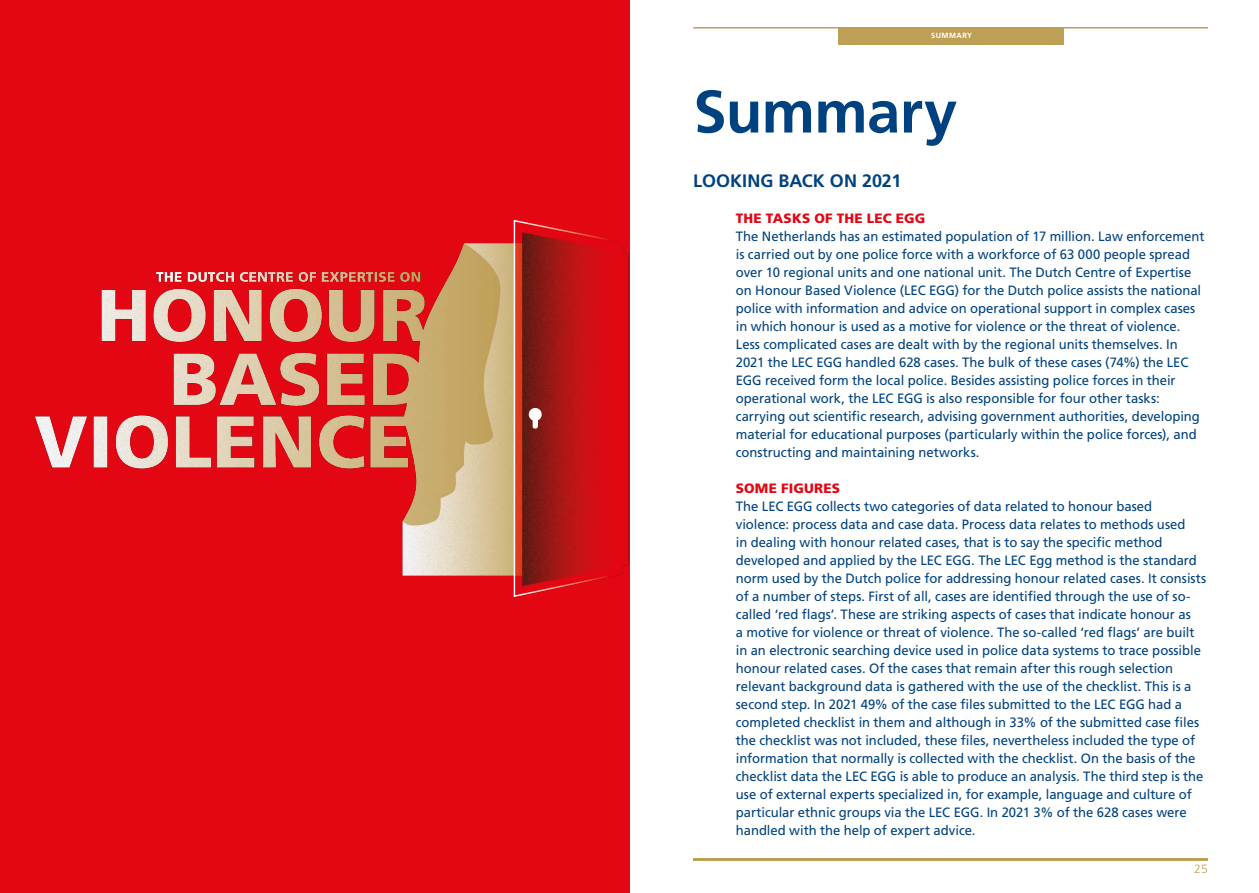
<style>
.page{position:relative;width:1259px;height:893px;background:#fff}
.page>*{position:absolute;margin:0;border:0;box-sizing:border-box;transform-origin:0 0}
.t1{font:700 60px "Frutiger";letter-spacing:-.01em;color:#00427f}
.t2{font:700 18px "Frutiger";color:#00427f}
.t3{font:13.5px/18px "Frutiger";letter-spacing:-.005em;color:#00427f}
.t4{font:900 13.5px "Frutiger";letter-spacing:.01em;color:#e30613}
.t5{font:300 12px "Frutiger";color:#be9f56}
.t6{font:700 7.5px "Frutiger";letter-spacing:.05em;color:#fff}
</style>
<div class="page">
<hr style="left:693px;top:858px;width:515px;height:2px;background:#be9f56">
<img style="left:0;top:0;width:630px;height:893px">
<svg style="left:513px;top:219px;width:110px;height:379px;background:#b42322"></svg>
<div style="left:838px;top:27px;width:225px;height:17px;background:#be9f56"></div>
<hr style="left:693px;top:27px;width:515px;height:2px;background:#be9f56">
<p class="t6" style="left:931px;top:31px;width:42px">SUMMARY</p>
<h1 class="t1" style="left:693px;top:76px;width:265px">Summary</h1>
<h2 class="t2" style="left:693px;top:170px;width:210px">LOOKING BACK ON 2021</h2>
<p class="t4" style="left:736px;top:210px;width:191px">THE TASKS OF THE LEC EGG</p>
<p class="t3" style="left:736px;top:227px;width:470px">The Netherlands has an estimated population of 17 million. Law enforcement is carried out by one police force with a workforce of 63 000 people spread over 10 regional units and one national unit. The Dutch Centre of Expertise on Honour Based Violence (LEC EGG) for the Dutch police assists the national police with information and advice on operational support in complex cases in which honour is used as a motive for violence or the threat of violence.<br>Less complicated cases are dealt with by the regional units themselves. In 2021 the LEC EGG handled 628 cases. The bulk of these cases (74%) the LEC EGG received form the local police. Besides assisting police forces in their operational work, the LEC EGG is also responsible for four other tasks: carrying out scientific research, advising government authorities, developing material for educational purposes (particularly within the police forces), and constructing and maintaining networks.</p>
<p class="t4" style="left:736px;top:480px;width:106px">SOME FIGURES</p>
<p class="t3" style="left:736px;top:497px;width:472px">The LEC EGG collects two categories of data related to honour based violence: process data and case data. Process data relates to methods used<br>in dealing with honour related cases, that is to say the specific method developed and applied by the LEC EGG. The LEC Egg method is the standard norm used by the Dutch police for addressing honour related cases. It consists of a number of steps. First of all, cases are identified through the use of so&shy;called ‘red flags’. These are striking aspects of cases that indicate honour as<br>a motive for violence or threat of violence. The so-called ‘red flags’ are built in an electronic searching device used in police data systems to trace possible honour related cases. Of the cases that remain after this rough selection relevant background data is gathered with the use of the checklist. This is a second step. In 2021 49% of the case files submitted to the LEC EGG had a completed checklist in them and although in 33% of the submitted case files the checklist was not included, these files, nevertheless included the type of information that normally is collected with the checklist. On the basis of the checklist data the LEC EGG is able to produce an analysis. The third step is the use of external experts specialized in, for example, language and culture of particular ethnic groups via the LEC EGG. In 2021 3% of the 628 cases were handled with the help of expert advice.</p>
<p class="t5" style="left:1194px;top:862px;width:15px">25</p>
</div>
